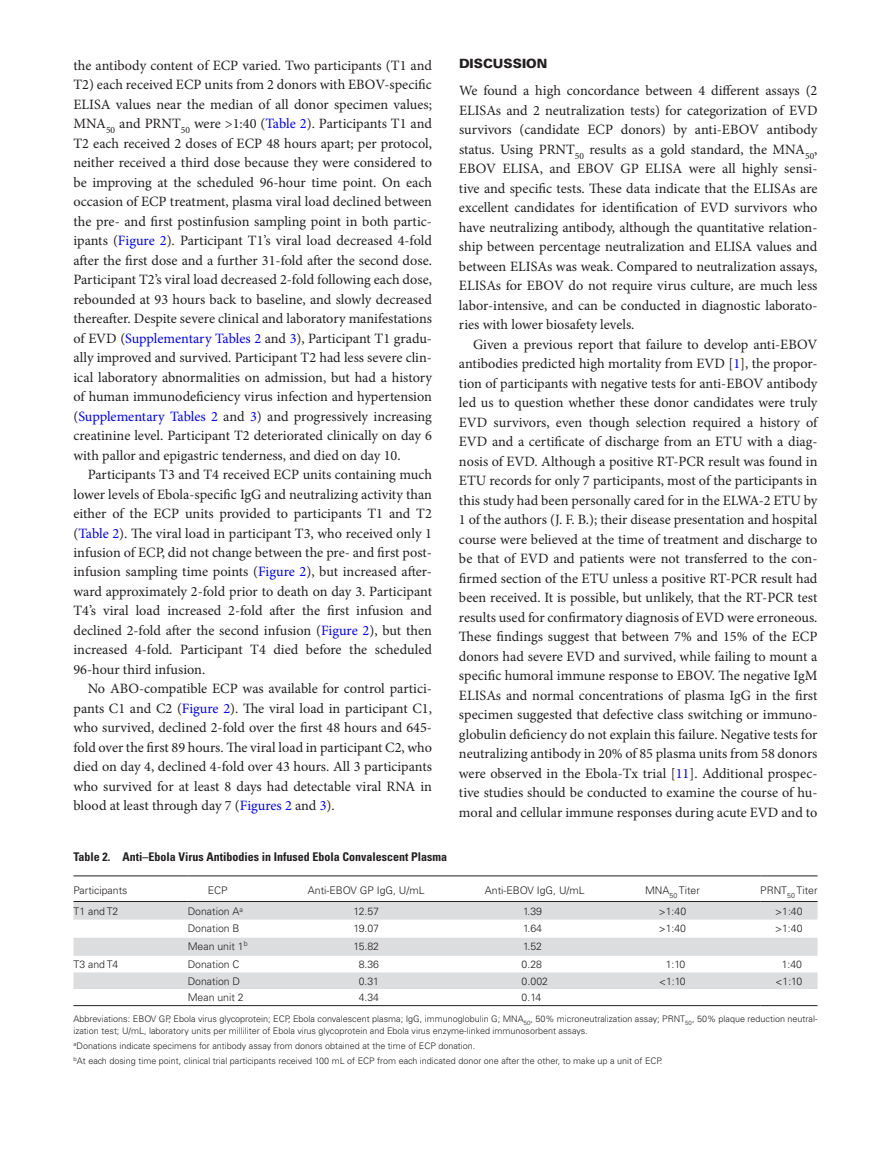
<style>
.page{position:relative;width:891px;height:1174px;background:#fff}
.page>*{position:absolute;margin:0;border:0;box-sizing:border-box;transform-origin:0 0}
.t1{font:14.25px/19.5px "Minion Pro";color:#231f20;text-align:justify}
.t2{font:900 12.75px "Univers LT Std";color:#231f20}
.t3{font:700 condensed 12px "Univers LT Std";color:#231f20}
.t4{font:300 10.5px "Univers LT Std";color:#231f20}
.t5{font:300 9px/12px "Univers LT Std";color:#231f20}
.s1{color:#00f}
</style>
<div class="page">
<svg style="left:74px;top:902px;width:744px;height:87px;fill:#dcdddf"></svg>
<hr style="left:74px;top:875px;width:114px;height:1px;background:#231f20">
<hr style="left:74px;top:901px;width:114px;height:1px;background:#231f20">
<hr style="left:188px;top:875px;width:120px;height:1px;background:#231f20">
<hr style="left:188px;top:901px;width:120px;height:1px;background:#231f20">
<hr style="left:308px;top:875px;width:177px;height:1px;background:#231f20">
<hr style="left:308px;top:901px;width:177px;height:1px;background:#231f20">
<hr style="left:485px;top:875px;width:160px;height:1px;background:#231f20">
<hr style="left:485px;top:901px;width:160px;height:1px;background:#231f20">
<hr style="left:645px;top:875px;width:115px;height:1px;background:#231f20">
<hr style="left:645px;top:901px;width:115px;height:1px;background:#231f20">
<hr style="left:760px;top:875px;width:58px;height:1px;background:#231f20">
<hr style="left:760px;top:901px;width:58px;height:1px;background:#231f20">
<hr style="left:74px;top:1005px;width:114px;height:1px;background:#231f20">
<hr style="left:188px;top:1005px;width:120px;height:1px;background:#231f20">
<hr style="left:308px;top:1005px;width:177px;height:1px;background:#231f20">
<hr style="left:485px;top:1005px;width:160px;height:1px;background:#231f20">
<hr style="left:645px;top:1005px;width:115px;height:1px;background:#231f20">
<hr style="left:760px;top:1005px;width:58px;height:1px;background:#231f20">
<p class="t1" style="left:73px;top:55px;width:360px">the antibody content of ECP varied. Two participants (T1 and T2) each received ECP units from 2 donors with EBOV-specific ELISA values near the median of all donor specimen values; MNA<sub>50</sub> and PRNT<sub>50</sub> were &gt;1:40 (<span class="s1">Table 2</span>). Participants T1 and T2 each received 2 doses of ECP 48 hours apart; per protocol, neither received a third dose because they were considered to be improving at the scheduled 96-hour time point. On each occasion of ECP treatment, plasma viral load declined between the pre- and first postinfusion sampling point in both partic&shy;ipants (<span class="s1">Figure 2</span>). Participant T1’s viral load decreased 4-fold after the first dose and a further 31-fold after the second dose.<br>Participant T2’s viral load decreased 2-fold following each dose, rebounded at 93 hours back to baseline, and slowly decreased thereafter. Despite severe clinical and laboratory manifestations of EVD (<span class="s1">Supplementary Tables 2</span> and <span class="s1">3</span>), Participant T1 gradu&shy;ally improved and survived. Participant T2 had less severe clin&shy;ical laboratory abnormalities on admission, but had a history of human immunodeficiency virus infection and hypertension (<span class="s1">Supplementary Tables 2</span> and <span class="s1">3</span>) and progressively increasing creatinine level. Participant T2 deteriorated clinically on day 6 with pallor and epigastric tenderness, and died on day 10.</p>
<p class="t1" style="left:73px;top:465px;width:360px;text-indent:14px">Participants T3 and T4 received ECP units containing much lower levels of Ebola-specific IgG and neutralizing activity than either of the ECP units provided to participants T1 and T2 (<span class="s1">Table 2</span>). The viral load in participant T3, who received only 1 infusion of ECP, did not change between the pre- and first post&shy;infusion sampling time points (<span class="s1">Figure 2</span>), but increased after&shy;ward approximately 2-fold prior to death on day 3. Participant T4’s viral load increased 2-fold after the first infusion and declined 2-fold after the second infusion (<span class="s1">Figure 2</span>), but then increased 4-fold. Participant T4 died before the scheduled 96-hour third infusion.</p>
<p class="t1" style="left:73px;top:679px;width:360px;text-indent:14px">No ABO-compatible ECP was available for control partici&shy;pants C1 and C2 (<span class="s1">Figure 2</span>). The viral load in participant C1, who survived, declined 2-fold over the first 48 hours and 645- fold over the first 89 hours. The viral load in participant C2, who died on day 4, declined 4-fold over 43 hours. All 3 participants who survived for at least 8 days had detectable viral RNA in blood at least through day 7 (<span class="s1">Figures 2</span> and <span class="s1">3</span>).</p>
<p class="t2" style="left:459px;top:56px;width:90px">DISCUSSION</p>
<p class="t1" style="left:459px;top:81px;width:360px">We found a high concordance between 4 different assays (2<br>ELISAs and 2 neutralization tests) for categorization of EVD survivors (candidate ECP donors) by anti-EBOV antibody status. Using PRNT<sub>50</sub> results as a gold standard, the MNA<sub>50</sub>, EBOV ELISA, and EBOV GP ELISA were all highly sensi&shy;tive and specific tests. These data indicate that the ELISAs are excellent candidates for identification of EVD survivors who have neutralizing antibody, although the quantitative relation&shy;ship between percentage neutralization and ELISA values and between ELISAs was weak. Compared to neutralization assays, ELISAs for EBOV do not require virus culture, are much less labor-intensive, and can be conducted in diagnostic laborato&shy;ries with lower biosafety levels.</p>
<p class="t1" style="left:459px;top:335px;width:360px;text-indent:14px">Given a previous report that failure to develop anti-EBOV antibodies predicted high mortality from EVD [<span class="s1">1</span>], the propor&shy;tion of participants with negative tests for anti-EBOV antibody led us to question whether these donor candidates were truly EVD survivors, even though selection required a history of EVD and a certificate of discharge from an ETU with a diag&shy;nosis of EVD. Although a positive RT-PCR result was found in ETU records for only 7 participants, most of the participants in this study had been personally cared for in the ELWA-2 ETU by 1 of the authors (J. F. B.); their disease presentation and hospital course were believed at the time of treatment and discharge to be that of EVD and patients were not transferred to the con&shy;firmed section of the ETU unless a positive RT-PCR result had been received. It is possible, but unlikely, that the RT-PCR test results used for confirmatory diagnosis of EVD were erroneous.<br>These findings suggest that between 7% and 15% of the ECP donors had severe EVD and survived, while failing to mount a specific humoral immune response to EBOV. The negative IgM ELISAs and normal concentrations of plasma IgG in the first specimen suggested that defective class switching or immuno&shy;globulin deficiency do not explain this failure. Negative tests for neutralizing antibody in 20% of 85 plasma units from 58 donors were observed in the Ebola-Tx trial [<span class="s1">11</span>]. Additional prospec&shy;tive studies should be conducted to examine the course of hu&shy;moral and cellular immune responses during acute EVD and to</p>
<p class="t3" style="left:74px;top:849px;width:375px">Table 2. Anti–Ebola Virus Antibodies in Infused Ebola Convalescent Plasma</p>
<p class="t4" style="left:74px;top:884px;width:55px">Participants</p>
<p class="t4" style="left:208px;top:884px;width:21px">ECP</p>
<p class="t4" style="left:308px;top:884px;width:118px">Anti-EBOV GP IgG, U/mL</p>
<p class="t4" style="left:485px;top:884px;width:101px">Anti-EBOV IgG, U/mL</p>
<p class="t4" style="left:645px;top:884px;width:56px">MNA<sub>50</sub> Titer</p>
<p class="t4" style="left:760px;top:884px;width:59px">PRNT<sub>50</sub> Titer</p>
<p class="t4" style="left:74px;top:905px;width:46px">T1 and T2</p>
<p class="t4" style="left:188px;top:905px;width:57px">Donation A<sup>a</sup></p>
<p class="t4" style="left:353px;top:905px;width:27px">12.57</p>
<p class="t4" style="left:523px;top:905px;width:20px">1.39</p>
<p class="t4" style="left:659px;top:905px;width:29px">&gt;1:40</p>
<p class="t4" style="left:775px;top:905px;width:29px">&gt;1:40</p>
<p class="t4" style="left:188px;top:922px;width:53px">Donation B</p>
<p class="t4" style="left:353px;top:922px;width:27px">19.07</p>
<p class="t4" style="left:523px;top:922px;width:20px">1.64</p>
<p class="t4" style="left:659px;top:922px;width:29px">&gt;1:40</p>
<p class="t4" style="left:775px;top:922px;width:29px">&gt;1:40</p>
<p class="t4" style="left:188px;top:940px;width:61px">Mean unit 1<sup>b</sup></p>
<p class="t4" style="left:353px;top:940px;width:27px">15.82</p>
<p class="t4" style="left:523px;top:940px;width:20px">1.52</p>
<p class="t4" style="left:74px;top:958px;width:46px">T3 and T4</p>
<p class="t4" style="left:188px;top:958px;width:53px">Donation C</p>
<p class="t4" style="left:359px;top:958px;width:22px">8.36</p>
<p class="t4" style="left:522px;top:958px;width:22px">0.28</p>
<p class="t4" style="left:666px;top:958px;width:21px">1:10</p>
<p class="t4" style="left:782px;top:958px;width:22px">1:40</p>
<p class="t4" style="left:188px;top:974px;width:54px">Donation D</p>
<p class="t4" style="left:359px;top:974px;width:22px">0.31</p>
<p class="t4" style="left:522px;top:974px;width:28px">0.002</p>
<p class="t4" style="left:659px;top:974px;width:28px">&lt;1:10</p>
<p class="t4" style="left:776px;top:974px;width:28px">&lt;1:10</p>
<p class="t4" style="left:188px;top:991px;width:58px">Mean unit 2</p>
<p class="t4" style="left:359px;top:991px;width:22px">4.34</p>
<p class="t4" style="left:522px;top:991px;width:21px">0.14</p>
<p class="t5" style="left:74px;top:1013px;width:746px">Abbreviations: EBOV GP, Ebola virus glycoprotein; ECP, Ebola convalescent plasma; IgG, immunoglobulin G; MNA<sub>50</sub>, 50% microneutralization assay; PRNT<sub>50</sub>, 50% plaque reduction neutral&shy;ization test; U/mL, laboratory units per milliliter of Ebola virus glycoprotein and Ebola virus enzyme-linked immunosorbent assays.</p>
<p class="t5" style="left:74px;top:1039px;width:590px;line-height:15px"><sup>a</sup>Donations indicate specimens for antibody assay from donors obtained at the time of ECP donation.<br><sup>b</sup>At each dosing time point, clinical trial participants received 100 mL of ECP from each indicated donor one after the other, to make up a unit of ECP.</p>
</div>
